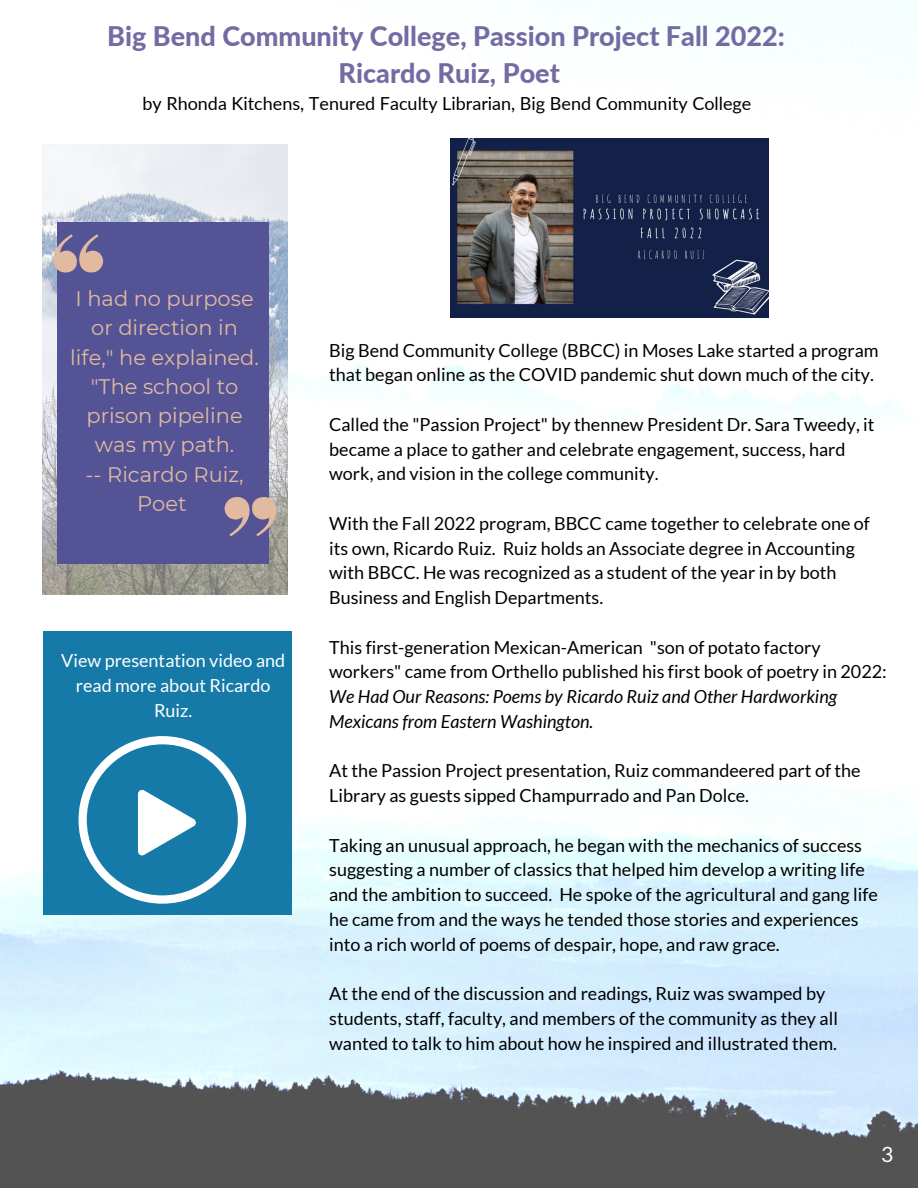
<style>
.page{position:relative;width:918px;height:1188px;background:#fff}
.page>*{position:absolute;margin:0;border:0;box-sizing:border-box;transform-origin:0 0}
.t1{font:800 27px/37.2px "Lato";color:#756ba3;text-align:center}
.t2{font:21px/29.2px "Montserrat";color:#e2baa0;text-align:center}
.t3{font:21px "Lato";color:#fff}
.t4{font:18px/24.8px "Lato";color:#000}
.t5{font:italic 18px/24.8px "Lato";color:#000}
.t6{font:18px/24.8px "Lato";color:#fff;text-align:center}
</style>
<div class="page">
<img style="left:0;top:0;width:918px;height:1188px">
<img style="left:43px;top:145px;width:244px;height:450px">
<div style="left:57px;top:222px;width:211px;height:342px;background:#545396"></div>
<svg style="left:54px;top:234px;width:49px;height:39px"></svg>
<svg style="left:225px;top:497px;width:51px;height:39px"></svg>
<div style="left:43px;top:632px;width:248px;height:283px;background:#157aa8"></div>
<svg style="left:79px;top:736px;width:167px;height:168px"></svg>
<img style="left:450px;top:138px;width:319px;height:179px">
<h1 class="t1" style="left:107px;top:17px;width:679px">Big Bend Community College, Passion Project Fall 2022:<br>Ricardo Ruiz, Poet</h1>
<p class="t4" style="left:142px;top:91px;width:611px">by Rhonda Kitchens, Tenured Faculty Librarian, Big Bend Community College</p>
<p class="t2" style="left:70px;top:284px;width:190px">I had no purpose or direction in life," he explained. "The school to prison pipeline was my path.<br>-- Ricardo Ruiz,<br>Poet</p>
<p class="t6" style="left:61px;top:648px;width:226px">View presentation video and read more about Ricardo<br>Ruiz.</p>
<p class="t4" style="left:329px;top:337px;width:551px">Big Bend Community College (BBCC) in Moses Lake started a program that began online as the COVID pandemic shut down much of the city.</p>
<p class="t4" style="left:329px;top:412px;width:547px">Called the "Passion Project" by thennew President Dr. Sara Tweedy, it became a place to gather and celebrate engagement, success, hard work, and vision in the college community.</p>
<p class="t4" style="left:329px;top:511px;width:542px">With the Fall 2022 program, BBCC came together to celebrate one of its own, Ricardo Ruiz. Ruiz holds an Associate degree in Accounting with BBCC. He was recognized as a student of the year in by both Business and English Departments.</p>
<p class="t4" style="left:329px;top:634px;width:559px">This first-generation Mexican-American "son of potato factory workers" came from Orthello published his first book of poetry in 2022:</p>
<p class="t5" style="left:329px;top:684px;width:509px">We Had Our Reasons: Poems by Ricardo Ruiz and Other Hardworking<br>Mexicans from Eastern Washington.</p>
<p class="t4" style="left:329px;top:758px;width:533px">At the Passion Project presentation, Ruiz commandeered part of the<br>Library as guests sipped Champurrado and Pan Dolce.</p>
<p class="t4" style="left:329px;top:832px;width:550px">Taking an unusual approach, he began with the mechanics of success suggesting a number of classics that helped him develop a writing life and the ambition to succeed. He spoke of the agricultural and gang life he came from and the ways he tended those stories and experiences into a rich world of poems of despair, hope, and raw grace.</p>
<p class="t4" style="left:329px;top:981px;width:510px">At the end of the discussion and readings, Ruiz was swamped by students, staff, faculty, and members of the community as they all wanted to talk to him about how he inspired and illustrated them.</p>
<p class="t3" style="left:881px;top:1141px;width:14px">3</p>
</div>
